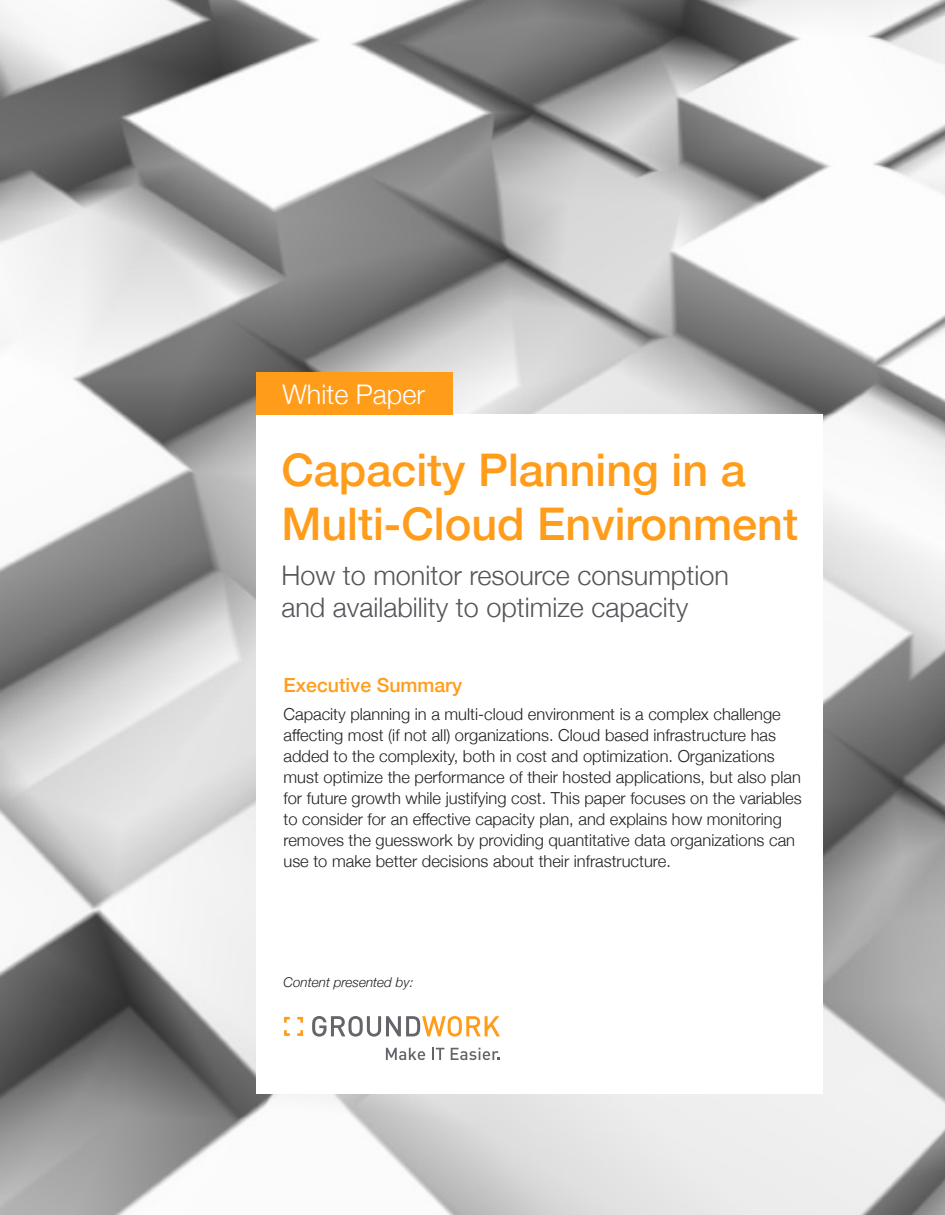
<style>
.page{position:relative;width:945px;height:1215px;background:#fff}
.page>*{position:absolute;margin:0;border:0;box-sizing:border-box;transform-origin:0 0}
.t1{font:500 45px "Helvetica Neue";color:#ff9d1b}
.t2{font:300 27px/31.5px "Helvetica Neue";color:#54555a}
.t3{font:300 27px "Helvetica Neue";color:#fff}
.t4{font:500 19.5px "Helvetica Neue";color:#ff9d1b}
.t5{font:300 16.5px/21px "Helvetica Neue";color:#231f20}
.t6{font:italic 300 13.5px "Helvetica Neue";color:#231f20}
</style>
<div class="page">
<img style="left:0;top:0;width:945px;height:1215px">
<div style="left:256px;top:414px;width:568px;height:680px;background:#fff"></div>
<svg style="left:386px;top:1048px;width:39px;height:12px"></svg>
<svg style="left:432px;top:1048px;width:12px;height:12px"></svg>
<svg style="left:451px;top:1048px;width:49px;height:12px"></svg>
<svg style="left:284px;top:1017px;width:19px;height:19px"></svg>
<svg style="left:312px;top:1016px;width:188px;height:21px"></svg>
<div style="left:256px;top:372px;width:197px;height:42px;background:#ff9d1b"></div>
<p class="t3" style="left:282px;top:373px;width:144px">White Paper</p>
<p class="t1" style="left:281px;top:434px;width:466px">Capacity Planning in a</p>
<p class="t1" style="left:281px;top:488px;width:518px">Multi-Cloud Environment</p>
<p class="t2" style="left:281px;top:558px;width:449px">How to monitor resource consumption and availability to optimize capacity</p>
<p class="t4" style="left:284px;top:670px;width:180px">Executive Summary</p>
<p class="t5" style="left:284px;top:703px;width:520px">Capacity planning in a multi-cloud environment is a complex challenge affecting most (if not all) organizations. Cloud based infrastructure has added to the complexity, both in cost and optimization. Organizations must optimize the performance of their hosted applications, but also plan for future growth while justifying cost. This paper focuses on the variables to consider for an effective capacity plan, and explains how monitoring removes the guesswork by providing quantitative data organizations can use to make better decisions about their infrastructure.</p>
<p class="t6" style="left:284px;top:971px;width:132px">Content presented by:</p>
</div>
